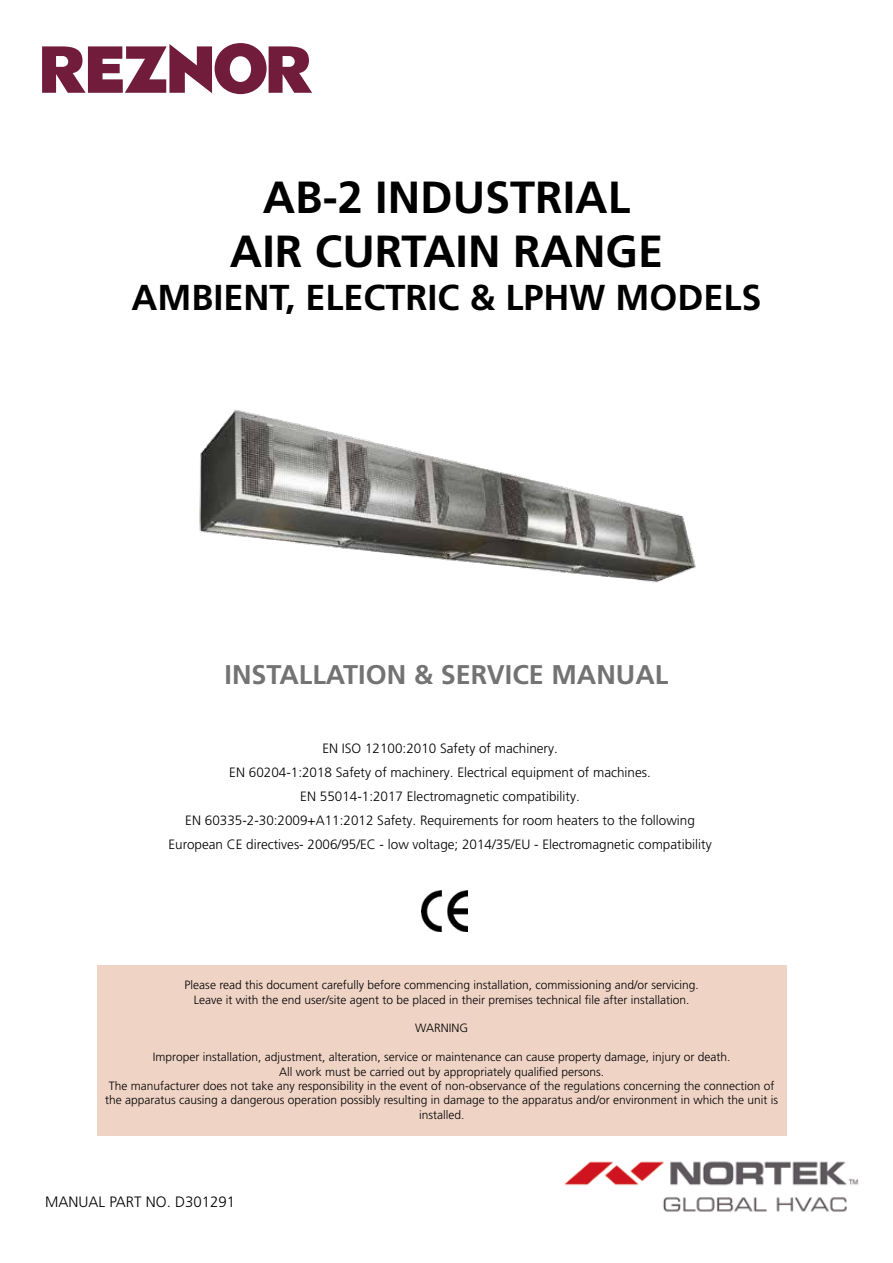
<style>
.page{position:relative;width:893px;height:1263px;background:#fff}
.page>*{position:absolute;margin:0;border:0;box-sizing:border-box;transform-origin:0 0}
.t1{font:700 45px/54px "Frutiger LT Pro";color:#000;text-align:center}
.t2{font:700 36px "Frutiger LT Pro";color:#000}
.t3{font:700 27px "Frutiger LT Pro";color:#747373}
.t4{font:300 15px "Frutiger LT Pro";color:#000}
.t5{font:300 13.5px/24px "Frutiger LT Pro";color:#000;text-align:center}
.t6{font:300 12px/14.4px "Frutiger LT Pro";color:#000;text-align:center}
</style>
<div class="page">
<svg style="left:42px;top:43px;width:270px;height:51px"></svg>
<img style="left:564px;top:1161px;width:295px;height:51px">
<div style="left:97px;top:966px;width:690px;height:170px;background:#efd3c5"></div>
<img style="left:421px;top:891px;width:47px;height:41px">
<img style="left:199px;top:409px;width:497px;height:174px">
<h1 class="t1" style="left:230px;top:170px;width:435px">AB-2 INDUSTRIAL<br>AIR CURTAIN RANGE</h1>
<h2 class="t2" style="left:131px;top:276px;width:632px">AMBIENT, ELECTRIC &amp; LPHW MODELS</h2>
<h3 class="t3" style="left:225px;top:658px;width:445px">INSTALLATION &amp; SERVICE MANUAL</h3>
<p class="t5" style="left:169px;top:737px;width:545px">EN ISO 12100:2010 Safety of machinery.<br>EN 60204-1:2018 Safety of machinery. Electrical equipment of machines.<br>EN 55014-1:2017 Electromagnetic compatibility.<br>EN 60335-2-30:2009+A11:2012 Safety. Requirements for room heaters to the following European CE directives- 2006/95/EC - low voltage; 2014/35/EU - Electromagnetic compatibility</p>
<p class="t6" style="left:185px;top:978px;width:516px">Please read this document carefully before commencing installation, commissioning and/or servicing.<br>Leave it with the end user/site agent to be placed in their premises technical file after installation.</p>
<p class="t6" style="left:415px;top:1021px;width:54px">WARNING</p>
<p class="t6" style="left:105px;top:1050px;width:674px">Improper installation, adjustment, alteration, service or maintenance can cause property damage, injury or death.<br>All work must be carried out by appropriately qualified persons.<br>The manufacturer does not take any responsibility in the event of non-observance of the regulations concerning the connection of the apparatus causing a dangerous operation possibly resulting in damage to the apparatus and/or environment in which the unit is installed.</p>
<p class="t4" style="left:45px;top:1193px;width:191px">MANUAL PART NO. D301291</p>
</div>
